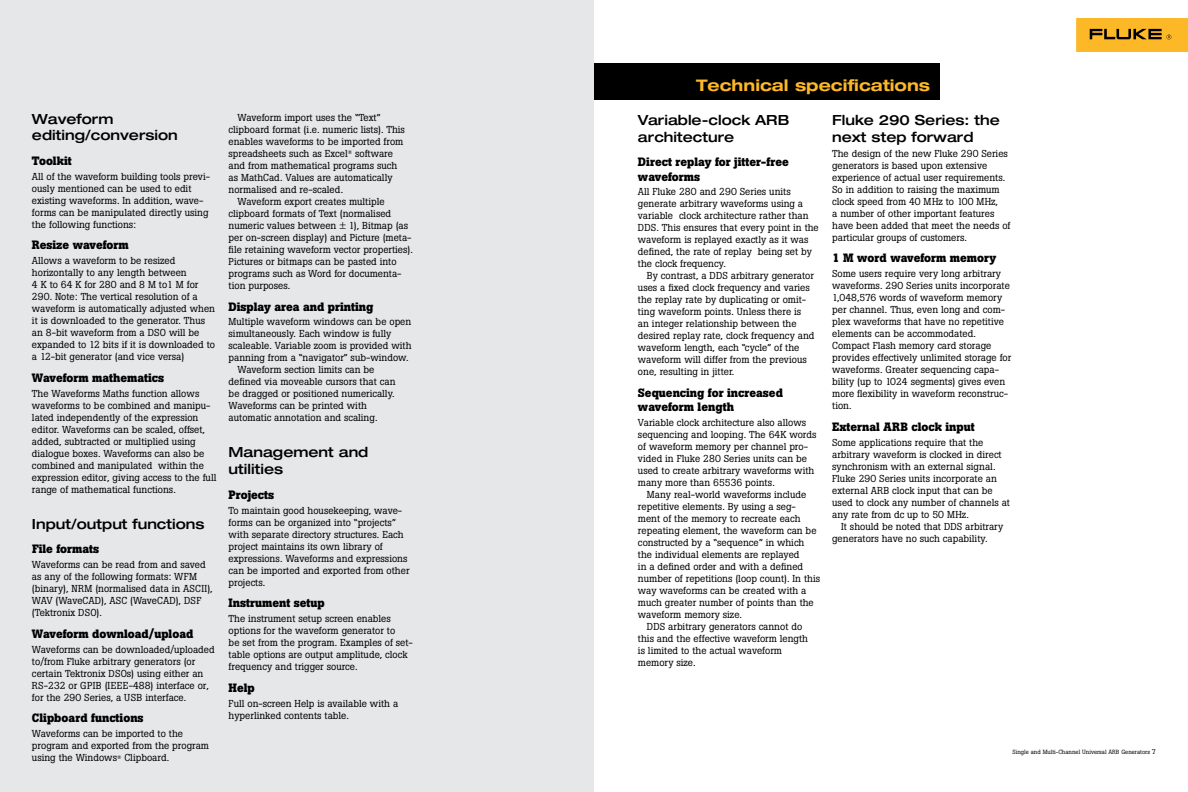
<style>
.page{position:relative;width:1188px;height:792px;background:#fff}
.page>*{position:absolute;margin:0;border:0;box-sizing:border-box;transform-origin:0 0}
.t1{font:700 expanded 16px "Helvetica Neue";color:#fdb827}
.t2{font:500 expanded 14px/16.8px "Helvetica Neue";color:#000}
.t3{font:700 12px/14.4px "Boton";color:#000}
.t4{font:10px/12px "Boton";color:#000}
.t5{font:6px "Boton";color:#000}
.s1{font-size:7px}
</style>
<div class="page">
<div style="left:0;top:0;width:594px;height:792px;background:#e6e7e8"></div>
<div style="left:1076px;top:18px;width:112px;height:34px;background:#fdb827"></div>
<svg style="left:1090px;top:29px;width:81px;height:10px"></svg>
<div style="left:594px;top:64px;width:345px;height:36px;background:#000"></div>
<h1 class="t1" style="left:696px;top:75px;width:236px">Technical specifications</h1>
<p class="t4" style="left:238px;top:112px;width:145px">Waveform import uses the “Text”</p>
<p class="t4" style="left:229px;top:124px;width:178px">clipboard format (i.e. numeric lists). This</p>
<p class="t4" style="left:229px;top:136px;width:176px">enables waveforms to be imported from</p>
<p class="t4" style="left:229px;top:148px;width:166px">spreadsheets such as Excel<sup>®</sup> software</p>
<p class="t4" style="left:229px;top:160px;width:170px">and from mathematical programs such</p>
<p class="t4" style="left:229px;top:172px;width:165px">as MathCad. Values are automatically</p>
<p class="t4" style="left:229px;top:184px;width:116px">normalised and re-scaled.</p>
<p class="t4" style="left:238px;top:196px;width:149px">Waveform export creates multiple</p>
<p class="t4" style="left:229px;top:208px;width:164px">clipboard formats of Text (normalised</p>
<p class="t4" style="left:229px;top:220px;width:181px">numeric values between ± 1), Bitmap (as</p>
<p class="t4" style="left:229px;top:232px;width:185px">per on-screen display) and Picture (meta-</p>
<p class="t4" style="left:229px;top:244px;width:186px">file retaining waveform vector properties).</p>
<p class="t4" style="left:229px;top:256px;width:170px">Pictures or bitmaps can be pasted into</p>
<p class="t4" style="left:229px;top:268px;width:175px">programs such as Word for documenta-</p>
<p class="t4" style="left:229px;top:280px;width:63px">tion purposes.</p>
<p class="t3" style="left:229px;top:299px;width:146px">Display area and printing</p>
<p class="t4" style="left:229px;top:316px;width:184px">Multiple waveform windows can be open</p>
<p class="t4" style="left:229px;top:328px;width:164px">simultaneously. Each window is fully</p>
<p class="t4" style="left:229px;top:340px;width:184px">scaleable. Variable zoom is provided with</p>
<p class="t4" style="left:229px;top:352px;width:181px">panning from a “navigator” sub-window.</p>
<p class="t4" style="left:238px;top:364px;width:138px">Waveform section limits can be</p>
<p class="t4" style="left:229px;top:376px;width:168px">defined via moveable cursors that can</p>
<p class="t4" style="left:229px;top:388px;width:168px">be dragged or positioned numerically.</p>
<p class="t4" style="left:229px;top:400px;width:140px">Waveforms can be printed with</p>
<p class="t4" style="left:229px;top:412px;width:150px">automatic annotation and scaling.</p>
<h2 class="t2" style="left:229px;top:444px;width:141px">Management and utilities</h2>
<p class="t3" style="left:229px;top:487px;width:47px">Projects</p>
<p class="t4" style="left:229px;top:504px;width:182px">To maintain good housekeeping, wave&shy;forms can be organized into “projects” with separate directory structures. Each project maintains its own library of expressions. Waveforms and expressions can be imported and exported from other projects.</p>
<p class="t3" style="left:229px;top:596px;width:98px">Instrument setup</p>
<p class="t4" style="left:229px;top:613px;width:186px">The instrument setup screen enables options for the waveform generator to<br>be set from the program. Examples of set&shy;table options are output amplitude, clock frequency and trigger source.</p>
<p class="t3" style="left:229px;top:680px;width:28px">Help</p>
<p class="t4" style="left:229px;top:697px;width:171px">Full on-screen Help is available with a hyperlinked contents table.</p>
<h2 class="t2" style="left:32px;top:111px;width:147px;line-height:16px">Waveform editing/conversion</h2>
<p class="t3" style="left:32px;top:154px;width:41px">Toolkit</p>
<p class="t4" style="left:32px;top:170px;width:180px">All of the waveform building tools previ&shy;ously mentioned can be used to edit existing waveforms. In addition, wave&shy;forms can be manipulated directly using the following functions:</p>
<p class="t3" style="left:32px;top:238px;width:98px">Resize waveform</p>
<p class="t4" style="left:32px;top:255px;width:185px">Allows a waveform to be resized horizontally to any length between<br>4 K to 64 K for 280 and 8 M to1 M for 290. Note: The vertical resolution of a waveform is automatically adjusted when it is downloaded to the generator. Thus an 8-bit waveform from a DSO will be expanded to 12 bits if it is downloaded to a 12-bit generator (and vice versa)</p>
<p class="t3" style="left:32px;top:371px;width:134px">Waveform mathematics</p>
<p class="t4" style="left:32px;top:387px;width:186px">The Waveforms Maths function allows waveforms to be combined and manipu&shy;lated independently of the expression editor. Waveforms can be scaled, offset, added, subtracted or multiplied using dialogue boxes. Waveforms can also be combined and manipulated within the expression editor, giving access to the full range of mathematical functions.</p>
<h2 class="t2" style="left:32px;top:515px;width:174px">Input/output functions</h2>
<p class="t3" style="left:32px;top:542px;width:69px">File formats</p>
<p class="t4" style="left:32px;top:559px;width:182px">Waveforms can be read from and saved as any of the following formats: WFM (binary), NRM (normalised data in ASCII), WAV (WaveCAD), ASC (WaveCAD), DSF (Tektronix DSO).</p>
<p class="t3" style="left:32px;top:626px;width:163px">Waveform download/upload</p>
<p class="t4" style="left:32px;top:643px;width:184px">Waveforms can be downloaded/uploaded to/from Fluke arbitrary generators (or certain Tektronix DSOs) using either an RS-232 or GPIB (IEEE-488) interface or, for the 290 Series, a USB interface.</p>
<p class="t3" style="left:32px;top:711px;width:113px">Clipboard functions</p>
<p class="t4" style="left:32px;top:728px;width:179px">Waveforms can be imported to the program and exported from the program using the Windows<sup>®</sup> Clipboard.</p>
<h2 class="t2" style="left:832px;top:111px;width:169px">Fluke 290 Series: the next step forward</h2>
<p class="t4" style="left:832px;top:147px;width:180px">The design of the new Fluke 290 Series generators is based upon extensive experience of actual user requirements.<br>So in addition to raising the maximum clock speed from 40 MHz to 100 MHz,<br>a number of other important features have been added that meet the needs of particular groups of customers.</p>
<p class="t3" style="left:832px;top:251px;width:165px">1 M word waveform memory</p>
<p class="t4" style="left:832px;top:268px;width:181px">Some users require very long arbitrary waveforms. 290 Series units incorporate 1,048,576 words of waveform memory per channel. Thus, even long and com&shy;plex waveforms that have no repetitive elements can be accommodated.<br>Compact Flash memory card storage provides effectively unlimited storage for waveforms. Greater sequencing capa&shy;bility (up to 1024 segments) gives even more flexibility in waveform reconstruc&shy;tion.</p>
<p class="t3" style="left:832px;top:419px;width:144px">External ARB clock input</p>
<p class="t4" style="left:832px;top:436px;width:179px">Some applications require that the arbitrary waveform is clocked in direct synchronism with an external signal.<br>Fluke 290 Series units incorporate an external ARB clock input that can be used to clock any number of channels at any rate from dc up to 50 MHz.</p>
<p class="t4" style="left:832px;top:520px;width:173px;text-indent:9px">It should be noted that DDS arbitrary generators have no such capability.</p>
<h2 class="t2" style="left:638px;top:111px;width:153px">Variable-clock ARB architecture</h2>
<p class="t3" style="left:638px;top:155px;width:153px">Direct replay for jitter-free waveforms</p>
<p class="t4" style="left:638px;top:186px;width:182px">All Fluke 280 and 290 Series units generate arbitrary waveforms using a variable clock architecture rather than DDS. This ensures that every point in the waveform is replayed exactly as it was defined, the rate of replay being set by the clock frequency.</p>
<p class="t4" style="left:638px;top:270px;width:178px;text-indent:9px">By contrast, a DDS arbitrary generator uses a fixed clock frequency and varies the replay rate by duplicating or omit&shy;ting waveform points. Unless there is an integer relationship between the desired replay rate, clock frequency and waveform length, each “cycle” of the waveform will differ from the previous one, resulting in jitter.</p>
<p class="t3" style="left:638px;top:386px;width:146px">Sequencing for increased waveform length</p>
<p class="t4" style="left:638px;top:417px;width:180px">Variable clock architecture also allows sequencing and looping. The 64K words of waveform memory per channel pro&shy;vided in Fluke 280 Series units can be used to create arbitrary waveforms with many more than 65536 points.</p>
<p class="t4" style="left:647px;top:489px;width:161px">Many real-world waveforms include</p>
<p class="t4" style="left:638px;top:501px;width:159px">repetitive elements. By using a seg-</p>
<p class="t4" style="left:638px;top:513px;width:164px">ment of the memory to recreate each</p>
<p class="t4" style="left:638px;top:525px;width:180px">repeating element, the waveform can be</p>
<p class="t4" style="left:638px;top:537px;width:168px">constructed by a “sequence” in which</p>
<p class="t4" style="left:638px;top:549px;width:163px">the individual elements are replayed</p>
<p class="t4" style="left:638px;top:561px;width:167px">in a defined order and with a defined</p>
<p class="t4" style="left:638px;top:573px;width:184px">number of repetitions (loop count). In this</p>
<p class="t4" style="left:638px;top:585px;width:170px">way waveforms can be created with a</p>
<p class="t4" style="left:638px;top:597px;width:177px">much greater number of points than the</p>
<p class="t4" style="left:638px;top:609px;width:106px">waveform memory size.</p>
<p class="t4" style="left:647px;top:621px;width:157px">DDS arbitrary generators cannot do</p>
<p class="t4" style="left:638px;top:633px;width:172px">this and the effective waveform length</p>
<p class="t4" style="left:638px;top:645px;width:146px">is limited to the actual waveform</p>
<p class="t4" style="left:638px;top:657px;width:59px">memory size.</p>
<p class="t5" style="left:32px;top:748px;width:79px"><span class="s1">6</span> Fluke 280 and 290 Series</p>
<p class="t5" style="left:1012px;top:749px;width:145px">Single and Multi-Channel Universal ARB Generators <span class="s1">7</span></p>
</div>
